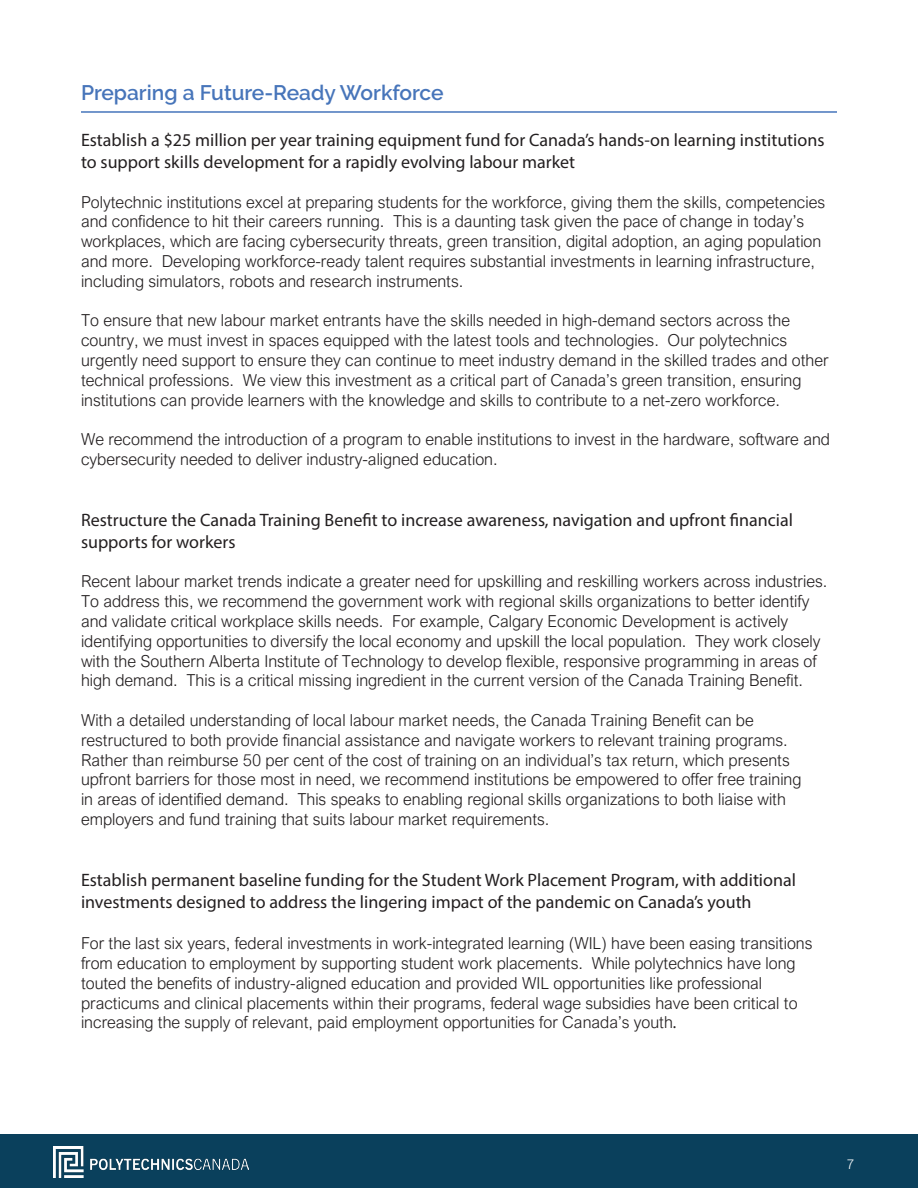
<style>
.page{position:relative;width:918px;height:1188px;background:#fff}
.page>*{position:absolute;margin:0;border:0;box-sizing:border-box;transform-origin:0 0}
.t1{font:600 21px "Raleway";color:#4775ba}
.t2{font:18px/21.6px "Myriad Pro";color:#231f20}
.t3{font:300 16.5px/19.8px "Arial Nova";color:#231f20}
.t4{font:300 13.5px "Arial Nova";color:#fff}
.s1{font-family:"Myriad Pro";font-weight:400}
</style>
<div class="page">
<div style="left:0;top:1134px;width:918px;height:54px;background:#0a405c"></div>
<hr style="left:81px;top:111px;width:756px;height:2px;background:#4675bb">
<img style="left:53px;top:1146px;width:196px;height:31px">
<p class="t1" style="left:81px;top:81px;width:364px">Preparing a Future-Ready Workforce</p>
<p class="t2" style="left:81px;top:129px;width:745px">Establish a $25 million per year training equipment fund for Canada’s hands-on learning institutions to support skills development for a rapidly evolving labour market</p>
<p class="t3" style="left:81px;top:192px;width:746px">Polytechnic institutions excel at preparing students for the workforce, giving them the skills, competencies and confidence to hit their careers running. This is a daunting task given the pace of change in today’s workplaces, which are facing cybersecurity threats, green transition, digital adoption, an aging population and more. Developing workforce-ready talent requires substantial investments in learning infrastructure, including simulators, robots and research instruments.</p>
<p class="t3" style="left:81px;top:311px;width:749px">To ensure that new labour market entrants have the skills needed in high-demand sectors across the country, we must invest in spaces equipped with the latest tools and technologies. Our polytechnics urgently need support to ensure they can continue to meet industry demand in the skilled trades and other technical professions. We view this investment as a critical part of Canada’s green transition, ensuring institutions can provide learners with the knowledge and skills to contribute to a net-zero workforce.</p>
<p class="t3" style="left:81px;top:429px;width:751px">We recommend the introduction of a program to enable institutions to invest in the hardware, software and cybersecurity needed to deliver industry-aligned education.</p>
<p class="t2" style="left:81px;top:509px;width:714px">Restructure the Canada Training Benefit to increase awareness, navigation and upfront financial supports for workers</p>
<p class="t3" style="left:81px;top:572px;width:748px">Recent labour market trends indicate a greater need for upskilling and reskilling workers across industries.<br>To address this, we recommend the government work with regional skills organizations to better identify and validate critical workplace skills needs. For example, Calgary Economic Development is actively identifying opportunities to diversify the local economy and upskill the local population. They work closely with the Southern Alberta Institute of Technology to develop flexible, responsive programming in areas of high demand. This is a critical missing ingredient in the current version of the Canada Training Benefit.</p>
<p class="t3" style="left:81px;top:710px;width:722px">With a detailed understanding of local labour market needs, the Canada Training Benefit can be restructured to both provide financial assistance and navigate workers to relevant training programs.<br>Rather than reimburse 50 per cent of the cost of training on an individual’s tax return, which presents upfront barriers for those most in need, we recommend institutions be empowered to offer free training in areas of identified demand. This speaks to enabling regional skills organizations to both liaise with employers and fund training that suits labour market requirements.</p>
<p class="t2" style="left:81px;top:869px;width:716px">Establish permanent baseline funding for the Student Work Placement Program, with additional investments designed to address the lingering impact of the pandemic on Canada’s youth</p>
<p class="t3" style="left:81px;top:933px;width:733px">For the last six years, federal investments in work-integrated learning (WIL) have been easing transitions from education to employment by supporting student work placements. While polytechnics have long touted the benefits of industry-aligned education and provided WIL opportunities like professional practicums and clinical placements within their programs, federal wage subsidies have been critical to increasing the supply of relevant, paid employment opportunities for Canada’s youth<span class="s1">.</span></p>
<p class="t4" style="left:847px;top:1156px;width:9px">7</p>
</div>
